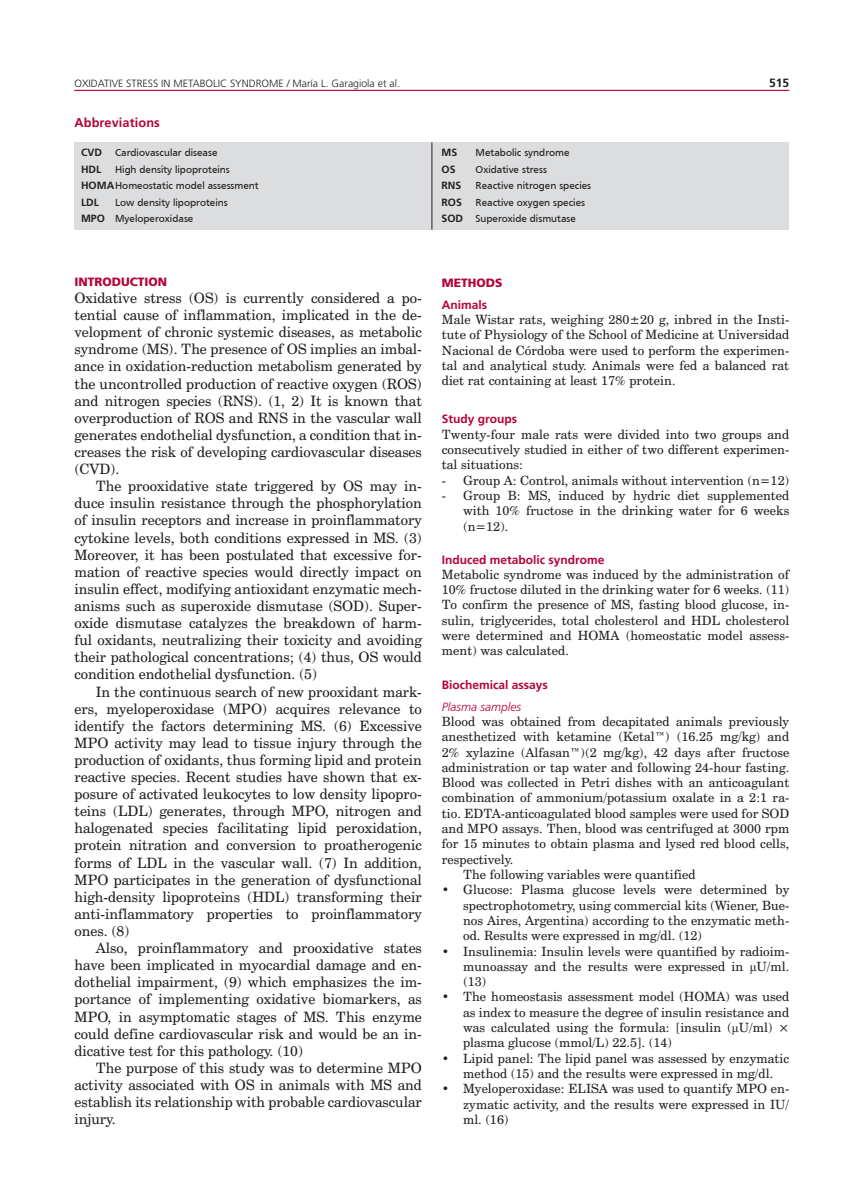
<style>
.page{position:relative;width:851px;height:1191px;background:#fff}
.page>*{position:absolute;margin:0;border:0;box-sizing:border-box;transform-origin:0 0}
.t1{font:14.25px/17.1px "Century Schoolbook BT";color:#231f20;text-align:justify}
.t2{font:12.75px/15.3px "Century Schoolbook BT";letter-spacing:.005em;color:#231f20;text-align:justify}
.t3{font:700 12.75px "Frutiger LT Std";letter-spacing:.01em;color:#b30437}
.t4{font:700 12px "Frutiger LT Std";color:#b30437}
.t5{font:12px "Frutiger Black B";color:#b30437}
.t6{font:italic 300 12px "Frutiger LT Std";color:#b30437}
.t7{font:700 12px "Frutiger LT Std";color:#231f20}
.t8{font:10.5px/16.5px "Frutiger";color:#231f20}
.t9{font:300 10.5px "Frutiger LT Std";color:#231f20}
.t10{font:700 10.5px "Frutiger LT Std";color:#231f20}
.s1{font-family:"Frutiger LT Std";font-weight:700}
.s2{font-family:"Times New Roman"}
</style>
<div class="page">
<hr style="left:74px;top:90px;width:715px;height:1px;background:#b30437">
<div style="left:74px;top:142px;width:714px;height:88px;background:#dcdddf"></div>
<hr style="left:431px;top:142px;width:1px;height:88px;background:#231f20">
<p class="t9" style="left:74px;top:77px;width:58px">OXIDATIVE STRESS</p>
<p class="t9" style="left:161px;top:77px;width:20px">IN META</p>
<p class="t9" style="left:200px;top:77px;width:64px">BOLIC SYNDROME</p>
<p class="t9" style="left:287px;top:77px;width:115px">/ María L. Garagiola et al.</p>
<p class="t3" style="left:74px;top:115px;width:87px">Abbreviations</p>
<p class="t8" style="left:81px;top:144px;width:138px"><span class="s1">CVD</span> Cardiovascular disease</p>
<p class="t10" style="left:81px;top:163px;width:22px">HDL</p>
<p class="t8" style="left:81px;top:161px;width:179px;text-align:center">High density lipoproteins<br><span class="s1">HOMA</span>Homeostatic model assessment</p>
<p class="t10" style="left:81px;top:196px;width:20px">LDL</p>
<p class="t8" style="left:81px;top:194px;width:148px;text-indent:34px">Low density lipoproteins<br><span class="s1">MPO</span> Myeloperoxidase</p>
<p class="t10" style="left:441px;top:146px;width:17px">MS</p>
<p class="t8" style="left:475px;top:144px;width:95px">Metabolic syndrome</p>
<p class="t10" style="left:441px;top:163px;width:16px">OS</p>
<p class="t8" style="left:475px;top:161px;width:73px">Oxidative stress</p>
<p class="t10" style="left:441px;top:179px;width:21px">RNS</p>
<p class="t8" style="left:475px;top:177px;width:117px">Reactive nitrogen species</p>
<p class="t10" style="left:441px;top:196px;width:22px">ROS</p>
<p class="t8" style="left:441px;top:194px;width:145px;text-indent:34px">Reactive oxygen species<br><span class="s1">SOD</span> Superoxide dismutase</p>
<p class="t7" style="left:769px;top:75px;width:22px">515</p>
<p class="t5" style="left:74px;top:274px;width:94px">INTRODUCTION</p>
<p class="t1" style="left:74px;top:289px;width:349px">Oxidative stress (OS) is currently considered a po&shy;tential cause of inflammation, implicated in the de&shy;velopment of chronic systemic diseases, as metabolic syndrome (MS). The presence of OS implies an imbal&shy;ance in oxidation-reduction metabolism generated by the uncontrolled production of reactive oxygen (ROS) and nitrogen species (RNS). (1, 2) It is known that overproduction of ROS and RNS in the vascular wall generates endothelial dysfunction, a condition that in&shy;creases the risk of developing cardiovascular diseases (CVD).</p>
<p class="t1" style="left:74px;top:477px;width:349px;text-indent:21px">The prooxidative state triggered by OS may in&shy;duce insulin resistance through the phosphorylation of insulin receptors and increase in proinflammatory cytokine levels, both conditions expressed in MS. (3)<br>Moreover, it has been postulated that excessive for&shy;mation of reactive species would directly impact on insulin effect, modifying antioxidant enzymatic mech&shy;anisms such as superoxide dismutase (SOD). Super&shy;oxide dismutase catalyzes the breakdown of harm&shy;ful oxidants, neutralizing their toxicity and avoiding their pathological concentrations; (4) thus, OS would condition endothelial dysfunction. (5)</p>
<p class="t1" style="left:74px;top:682px;width:349px;text-indent:21px">In the continuous search of new prooxidant mark&shy;ers, myeloperoxidase (MPO) acquires relevance to identify the factors determining MS. (6) Excessive MPO activity may lead to tissue injury through the production of oxidants, thus forming lipid and protein reactive species. Recent studies have shown that ex&shy;posure of activated leukocytes to low density lipopro&shy;teins (LDL) generates, through MPO, nitrogen and halogenated species facilitating lipid peroxidation, protein nitration and conversion to proatherogenic forms of LDL in the vascular wall. (7) In addition, MPO participates in the generation of dysfunctional high-density lipoproteins (HDL) transforming their anti-inflammatory properties to proinflammatory ones. (8)</p>
<p class="t1" style="left:74px;top:939px;width:349px;text-indent:21px">Also, proinflammatory and prooxidative states have been implicated in myocardial damage and en&shy;dothelial impairment, (9) which emphasizes the im&shy;portance of implementing oxidative biomarkers, as MPO, in asymptomatic stages of MS. This enzyme could define cardiovascular risk and would be an in&shy;dicative test for this pathology. (10)</p>
<p class="t1" style="left:74px;top:1059px;width:349px;text-indent:21px">The purpose of this study was to determine MPO activity associated with OS in animals with MS and establish its relationship with probable cardiovascular injury.</p>
<p class="t5" style="left:442px;top:276px;width:62px">METHODS</p>
<p class="t4" style="left:442px;top:297px;width:47px">Animals</p>
<p class="t2" style="left:442px;top:312px;width:349px">Male Wistar rats, weighing 280±20 g, inbred in the Insti&shy;tute of Physiology of the School of Medicine at Universidad Nacional de Córdoba were used to perform the experimen&shy;tal and analytical study. Animals were fed a balanced rat diet rat containing at least 17% protein.</p>
<p class="t4" style="left:442px;top:412px;width:77px">Study groups</p>
<p class="t2" style="left:442px;top:426px;width:349px">Twenty-four male rats were divided into two groups and consecutively studied in either of two different experimen&shy;tal situations:</p>
<p class="t2" style="left:442px;top:472px;width:349px">- Group A: Control, animals without intervention (n=12)</p>
<p class="t2" style="left:463px;top:487px;width:327px;text-indent:-21px">- Group B: MS, induced by hydric diet supplemented with 10% fructose in the drinking water for 6 weeks (n=12).</p>
<p class="t4" style="left:442px;top:552px;width:164px">Induced metabolic syndrome</p>
<p class="t2" style="left:442px;top:566px;width:349px">Metabolic syndrome was induced by the administration of 10% fructose diluted in the drinking water for 6 weeks. (11)<br>To confirm the presence of MS, fasting blood glucose, in&shy;sulin, triglycerides, total cholesterol and HDL cholesterol were determined and HOMA (homeostatic model assess&shy;ment) was calculated.</p>
<p class="t4" style="left:442px;top:678px;width:108px">Biochemical assays</p>
<p class="t6" style="left:442px;top:699px;width:81px">Plasma samples</p>
<p class="t2" style="left:442px;top:713px;width:349px">Blood was obtained from decapitated animals previously</p>
<p class="t2" style="left:442px;top:729px;width:349px">anesthetized with ketamine (Ketal™) (16.25 mg/kg) and</p>
<p class="t2" style="left:442px;top:744px;width:349px">2% xylazine (Alfasan™)(2 mg/kg), 42 days after fructose</p>
<p class="t2" style="left:442px;top:759px;width:349px">administration or tap water and following 24-hour fasting.</p>
<p class="t2" style="left:442px;top:775px;width:349px">Blood was collected in Petri dishes with an anticoagulant</p>
<p class="t2" style="left:442px;top:790px;width:349px">combination of ammonium/potassium oxalate in a 2:1 ra-</p>
<p class="t2" style="left:442px;top:805px;width:349px">tio. EDTA-anticoagulated blood samples were used for SOD</p>
<p class="t2" style="left:442px;top:820px;width:349px">and MPO assays. Then, blood was centrifuged at 3000 rpm</p>
<p class="t2" style="left:442px;top:836px;width:349px">for 15 minutes to obtain plasma and lysed red blood cells,</p>
<p class="t2" style="left:442px;top:851px;width:73px">respectively.</p>
<p class="t2" style="left:463px;top:866px;width:234px">The following variables were quantified</p>
<p class="t2" style="left:463px;top:882px;width:327px;text-indent:-21px">• Glucose: Plasma glucose levels were determined by spectrophotometry, using commercial kits (Wiener, Bue&shy;nos Aires, Argentina) according to the enzymatic meth&shy;od. Results were expressed in mg/dl. (12)</p>
<p class="t2" style="left:463px;top:943px;width:327px;text-indent:-21px">• Insulinemia: Insulin levels were quantified by radioim&shy;munoassay and the results were expressed in <span class="s2">μ</span>U/ml. (13)</p>
<p class="t2" style="left:463px;top:989px;width:327px;text-indent:-21px">• The homeostasis assessment model (HOMA) was used as index to measure the degree of insulin resistance and was calculated using the formula: [insulin (<span class="s2">μ</span>U/ml) × plasma glucose (mmol/L) 22.5]. (14)</p>
<p class="t2" style="left:442px;top:1050px;width:349px;text-align:center">• Lipid panel: The lipid panel was assessed by enzymatic method (15) and the results were expressed in mg/dl.</p>
<p class="t2" style="left:463px;top:1081px;width:327px;text-indent:-21px">• Myeloperoxidase: ELISA was used to quantify MPO en&shy;zymatic activity, and the results were expressed in IU/ ml. (16)</p>
</div>
